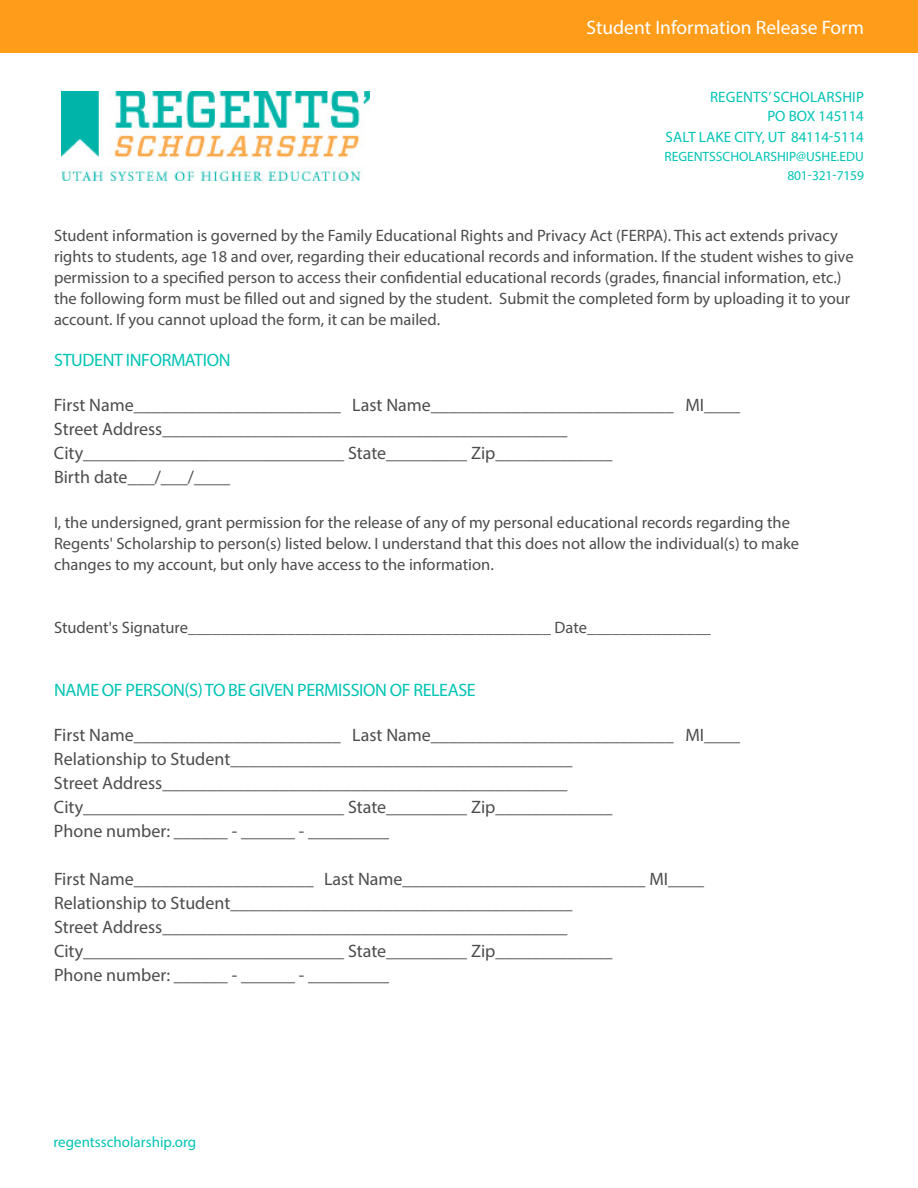
<style>
.page{position:relative;width:918px;height:1188px;background:#fff}
.page>*{position:absolute;margin:0;border:0;box-sizing:border-box;transform-origin:0 0}
.t1{font:19.5px "Myriad Pro";color:#fff}
.t2{font:18px "Myriad Pro";color:#4b4c4d}
.t3{font:18px "Myriad Pro";letter-spacing:-.02em;color:#00c4b4}
.t4{font:18px "Myriad Pro";color:#fff}
.t5{font:16.5px/21px "Myriad Pro";color:#4b4c4d}
.t6{font:15px/20px "Myriad Pro";color:#00c4b4;text-align:right}
.t7{font:13.5px "Myriad Pro";color:#00c4b4}
</style>
<div class="page">
<img style="left:62px;top:92px;width:307px;height:89px">
<div style="left:0;top:0;width:918px;height:53px;background:#ff9d1b"></div>
<p class="t1" style="left:587px;top:16px;width:279px">Student Information Release Form</p>
<p class="t4" style="left:654px;top:17px;width:211px">Frequently Asked Questions</p>
<p class="t6" style="left:666px;top:87px;width:200px">REGENTS’ SCHOLARSHIP<br>PO BOX 145114<br>SALT LAKE CITY, UT 84114-5114</p>
<p class="t7" style="left:664px;top:148px;width:201px">REGENTSSCHOLARSHIP@USHE.EDU</p>
<p class="t7" style="left:787px;top:167px;width:78px">801-321-7159</p>
<p class="t5" style="left:54px;top:225px;width:801px">Student information is governed by the Family Educational Rights and Privacy Act (FERPA). This act extends privacy rights to students, age 18 and over, regarding their educational records and information. If the student wishes to give permission to a specified person to access their confidential educational records (grades, financial information, etc.) the following form must be filled out and signed by the student. Submit the completed form by uploading it to your account. If you cannot upload the form, it can be mailed.</p>
<p class="t3" style="left:54px;top:349px;width:178px">STUDENT INFORMATION</p>
<p class="t2" style="left:54px;top:394px;width:688px">First Name_______________________ Last Name___________________________ MI____</p>
<p class="t2" style="left:54px;top:418px;width:515px">Street Address_____________________________________________</p>
<p class="t2" style="left:54px;top:442px;width:560px">City_____________________________ State_________ Zip_____________</p>
<p class="t2" style="left:54px;top:466px;width:178px">Birth date___/___/____</p>
<p class="t5" style="left:54px;top:512px;width:747px">I, the undersigned, grant permission for the release of any of my personal educational records regarding the<br>Regents' Scholarship to person(s) listed below. I understand that this does not allow the individual(s) to make changes to my account, but only have access to the information.</p>
<p class="t5" style="left:54px;top:617px;width:658px">Student's Signature____________________________________________ Date_______________</p>
<p class="t3" style="left:54px;top:679px;width:423px">NAME OF PERSON(S) TO BE GIVEN PERMISSION OF RELEASE</p>
<p class="t2" style="left:54px;top:724px;width:688px">First Name_______________________ Last Name___________________________ MI____</p>
<p class="t2" style="left:54px;top:748px;width:520px">Relationship to Student______________________________________</p>
<p class="t2" style="left:54px;top:772px;width:515px">Street Address_____________________________________________</p>
<p class="t2" style="left:54px;top:796px;width:560px">City_____________________________ State_________ Zip_____________</p>
<p class="t2" style="left:54px;top:820px;width:337px">Phone number: ______ - ______ - _________</p>
<p class="t2" style="left:54px;top:868px;width:652px">First Name____________________ Last Name___________________________ MI____</p>
<p class="t2" style="left:54px;top:892px;width:520px">Relationship to Student______________________________________</p>
<p class="t2" style="left:54px;top:916px;width:515px">Street Address_____________________________________________</p>
<p class="t2" style="left:54px;top:940px;width:560px">City_____________________________ State_________ Zip_____________</p>
<p class="t2" style="left:54px;top:964px;width:337px">Phone number: ______ - ______ - _________</p>
<p class="t6" style="left:54px;top:1132px;width:144px">regentsscholarship.org</p>
</div>
